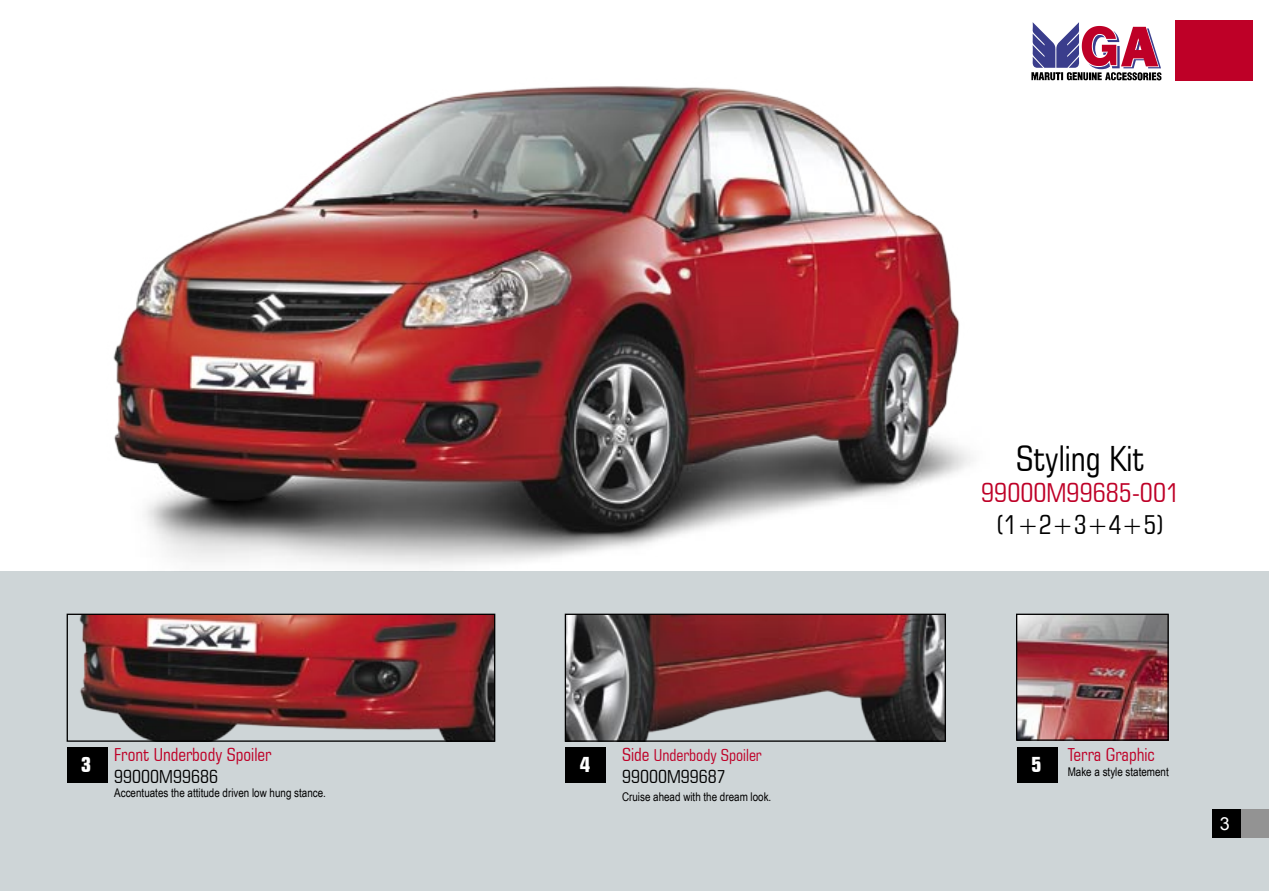
<style>
.page{position:relative;width:1269px;height:891px;background:#ced5d7}
.page>*{position:absolute;margin:0;border:0;box-sizing:border-box;transform-origin:0 0}
.t1{font:condensed 34.95px "Square 721 BT";color:#000}
.t2{font:condensed 26.1px "Square 721 BT";color:#be0027}
.t3{font:condensed 26.1px "Square 721 BT";color:#000}
.t4{font:700 condensed 21px "Square 721 BT";color:#fff}
.t5{font:condensed 18px "Square 721 BT";color:#be0027}
.t6{font:condensed 18px "Square 721 BT";color:#000}
.t7{font:18px "Arial";color:#fff}
.t8{font:condensed 16.5px "Square 721 BT";color:#be0027}
.t9{font:12px "Arial Narrow";color:#000}
.s1{font-size:18px}
</style>
<div class="page">
<div style="left:0;top:0;width:1269px;height:571px;background:#fff"></div>
<div style="left:67px;top:748px;width:40px;height:35px;background:#000"></div>
<div style="left:566px;top:748px;width:40px;height:35px;background:#000"></div>
<div style="left:1175px;top:21px;width:77px;height:60px;background:#be0027"></div>
<svg style="left:1031px;top:22px;width:130px;height:58px"></svg>
<div style="left:1017px;top:748px;width:41px;height:35px;background:#000"></div>
<img style="left:113px;top:86px;width:860px;height:479px">
<img style="left:1018px;top:616px;width:149px;height:123px">
<div style="left:1016px;top:614px;width:153px;height:127px;border:1px solid #000"></div>
<img style="left:79px;top:616px;width:414px;height:124px">
<div style="left:67px;top:614px;width:428px;height:128px;border:1px solid #000"></div>
<img style="left:567px;top:616px;width:377px;height:124px">
<div style="left:565px;top:614px;width:381px;height:128px;border:1px solid #000"></div>
<div style="left:1212px;top:810px;width:57px;height:28px;background:#939393"></div>
<div style="left:1212px;top:810px;width:28px;height:28px;background:#000"></div>
<h3 class="t4" style="left:81px;top:752px;width:12px">3</h3>
<h3 class="t5" style="left:114px;top:744px;width:159px">Front Underbody Spoiler</h3>
<h3 class="t6" style="left:114px;top:766px;width:105px">99000M99686</h3>
<p class="t9" style="left:114px;top:784px;width:213px">Accentuates the attitude driven low hung stance.</p>
<h3 class="t4" style="left:580px;top:752px;width:12px">4</h3>
<h3 class="t8" style="left:622px;top:745px;width:141px"><span class="s1">Side</span> Underbody Spoiler</h3>
<h3 class="t6" style="left:622px;top:766px;width:105px">99000M99687</h3>
<p class="t9" style="left:622px;top:788px;width:151px">Cruise ahead with the dream look.</p>
<h1 class="t1" style="left:1016px;top:437px;width:130px">Styling Kit</h1>
<h2 class="t2" style="left:981px;top:477px;width:199px">99000M99685-001</h2>
<h2 class="t3" style="left:996px;top:508px;width:171px">(1+2+3+4+5)</h2>
<h3 class="t5" style="left:1068px;top:744px;width:89px">Terra Graphic</h3>
<p class="t9" style="left:1031px;top:763px;width:139px"><sup>5</sup> Make a style statement</p>
<h3 class="t7" style="left:1220px;top:812px;width:12px">3</h3>
</div>
